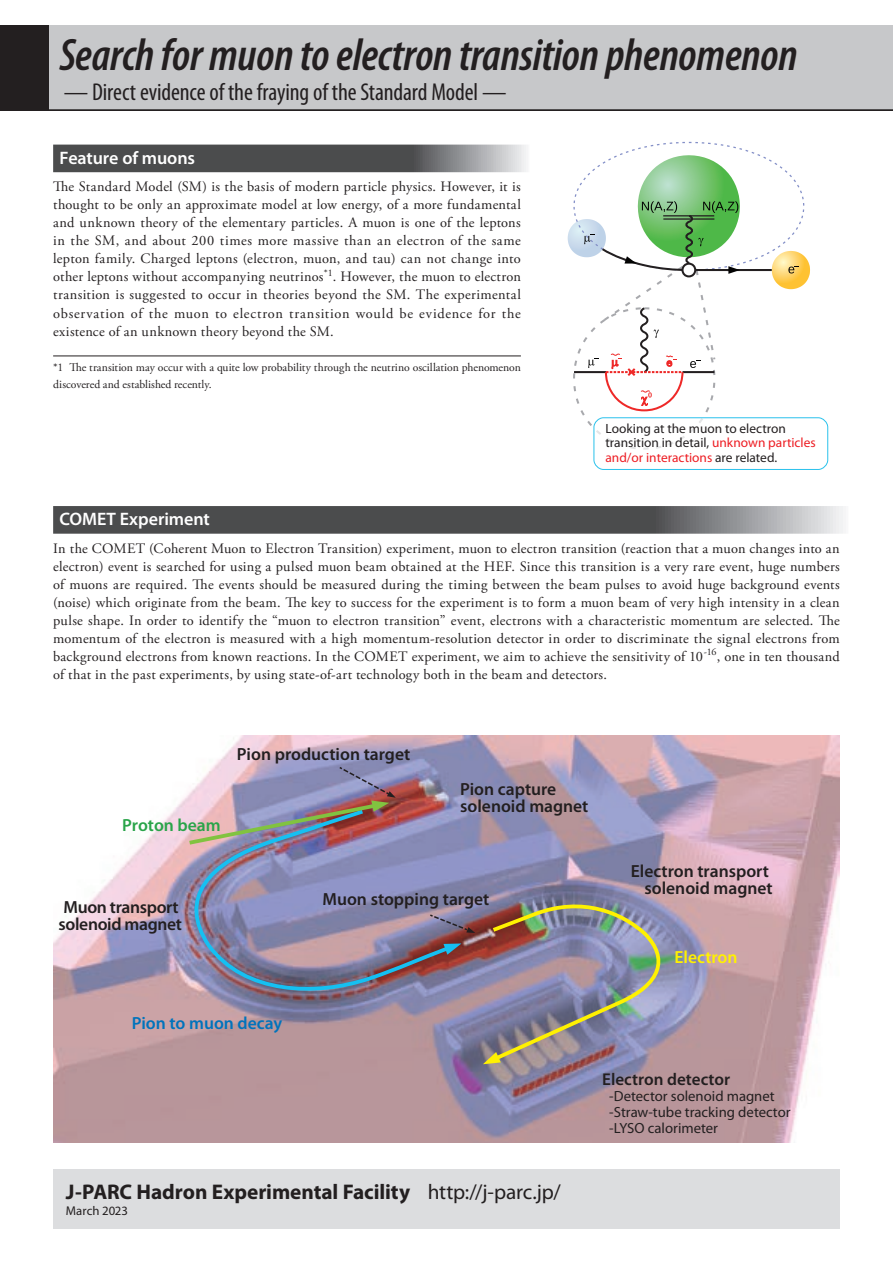
<style>
.page{position:relative;width:893px;height:1263px;background:#fff}
.page>*{position:absolute;margin:0;border:0;box-sizing:border-box;transform-origin:0 0}
.t1{font:italic 600 condensed 45.75px "Myriad Pro";letter-spacing:-.005em;color:#231f20}
.t2{font:condensed 24.45px "Myriad Pro";letter-spacing:-.005em;color:#231f20}
.t3{font:700 21.3px "Myriad Pro";letter-spacing:-.005em;color:#231f20}
.t4{font:600 18px "Myriad Pro";letter-spacing:-.005em;color:#fff}
.t5{font:600 17.55px/17.1px "Myriad Pro";color:#231f20}
.t6{font:600 17.55px/17.1px "Myriad Pro";letter-spacing:-.02em;color:#231f20}
.t7{font:600 17.55px "Myriad Pro";color:#0073bc}
.t8{font:600 17.55px "Myriad Pro";color:#29a449}
.t9{font:600 17.55px "Myriad Pro";color:#fff101}
.t10{font:600 17.1px "Myriad Pro";color:#231f20}
.t11{font:14.7px/15.8px "Myriad Pro";color:#231f20}
.t12{font:14.4px/18px "Adobe Garamond Pro";letter-spacing:.025em;color:#231f20;text-align:justify}
.t13{font:13.35px/14.1px "Myriad Pro";color:#231f20}
.t14{font:12.75px "Myriad Pro";color:#231f20}
.t15{font:11.7px/17px "Adobe Garamond Pro";color:#231f20}
.s1{color:#ee1d23}
.s2{font-weight:400}
</style>
<div class="page">
<div style="left:53px;top:26px;width:840px;height:85px;background:#c7c8ca"></div>
<div style="left:0;top:26px;width:49px;height:85px;background:#231f20"></div>
<div style="left:53px;top:1169px;width:787px;height:60px;background:#dcdddf"></div>
<img style="left:53px;top:736px;width:787px;height:407px">
<img style="left:178px;top:807px;width:273px;height:189px">
<svg style="left:443px;top:943px;width:18px;height:12px"></svg>
<img style="left:483px;top:891px;width:186px;height:173px">
<img style="left:185px;top:765px;width:211px;height:82px">
<svg style="left:428px;top:913px;width:47px;height:20px"></svg>
<svg style="left:568px;top:141px;width:242px;height:310px"></svg>
<div style="left:594px;top:418px;width:234px;height:51px;background:#fff;border-radius:9px"></div>
<div style="left:594px;top:417px;width:234px;height:53px;border:1px solid #2ac2ec;border-radius:9px"></div>
<hr style="left:0;top:109px;width:893px;height:2px;background:#231f20">
<svg style="left:53px;top:145px;width:473px;height:27px;background:#5e6061"></svg>
<hr style="left:53px;top:356px;width:468px;height:1px;background:#231f20">
<svg style="left:53px;top:506px;width:790px;height:28px;background:#606163"></svg>
<h1 class="t1" style="left:60px;top:31px;width:740px">Search for muon to electron transition phenomenon</h1>
<h2 class="t2" style="left:64px;top:77px;width:444px">— Direct evidence of the fraying of the Standard Model —</h2>
<p class="t4" style="left:60px;top:146px;width:137px">Feature of muons</p>
<p class="t12" style="left:53px;top:178px;width:469px">The Standard Model (SM) is the basis of modern particle physics. However, it is thought to be only an approximate model at low energy, of a more fundamental and unknown theory of the elementary particles. A muon is one of the leptons in the SM, and about 200 times more massive than an electron of the same lepton family. Charged leptons (electron, muon, and tau) can not change into other leptons without accompanying neutrinos<sup>*1</sup>. However, the muon to electron transition is suggested to occur in theories beyond the SM. The experimental observation of the muon to electron transition would be evidence for the existence of an unknown theory beyond the SM.</p>
<p class="t15" style="left:53px;top:359px;width:469px">*1 The transition may occur with a quite low probability through the neutrino oscillation phenomenon discovered and established recently.</p>
<p class="t13" style="left:605px;top:422px;width:212px">Looking at the muon to electron transition in detail, <span class="s1">unknown particles and/or interactions</span> are related.</p>
<p class="t4" style="left:60px;top:508px;width:152px">COMET Experiment</p>
<p class="t12" style="left:53px;top:539px;width:788px">In the COMET (Coherent Muon to Electron Transition) experiment, muon to electron transition (reaction that a muon changes into an electron) event is searched for using a pulsed muon beam obtained at the HEF. Since this transition is a very rare event, huge numbers of muons are required. The events should be measured during the timing between the beam pulses to avoid huge background events (noise) which originate from the beam. The key to success for the experiment is to form a muon beam of very high intensity in a clean pulse shape. In order to identify the “muon to electron transition” event, electrons with a characteristic momentum are selected. The momentum of the electron is measured with a high momentum-resolution detector in order to discriminate the signal electrons from background electrons from known reactions. In the COMET experiment, we aim to achieve the sensitivity of 10<sup>-16</sup>, one in ten thousand of that in the past experiments, by using state-of-art technology both in the beam and detectors.</p>
<p class="t5" style="left:237px;top:745px;width:175px">Pion production target</p>
<p class="t8" style="left:122px;top:814px;width:100px">Proton beam</p>
<p class="t5" style="left:460px;top:780px;width:130px">Pion capture solenoid magnet</p>
<p class="t6" style="left:59px;top:898px;width:125px">Muon transport solenoid magnet</p>
<p class="t5" style="left:322px;top:890px;width:168px">Muon stopping target</p>
<p class="t5" style="left:631px;top:862px;width:143px;text-align:right">Electron transport solenoid magnet</p>
<p class="t9" style="left:675px;top:946px;width:65px">Electron</p>
<p class="t7" style="left:132px;top:1012px;width:152px">Pion to muon decay</p>
<h3 class="t3" style="left:66px;top:1178px;width:496px">J-PARC Hadron Experimental Facility <span class="s2">http://j-parc.jp/</span></h3>
<p class="t14" style="left:66px;top:1203px;width:64px">March 2023</p>
<p class="t10" style="left:602px;top:1069px;width:129px">Electron detector</p>
<p class="t11" style="left:609px;top:1088px;width:183px">-Detector solenoid magnet -Straw-tube tracking detector -LYSO calorimeter</p>
</div>
